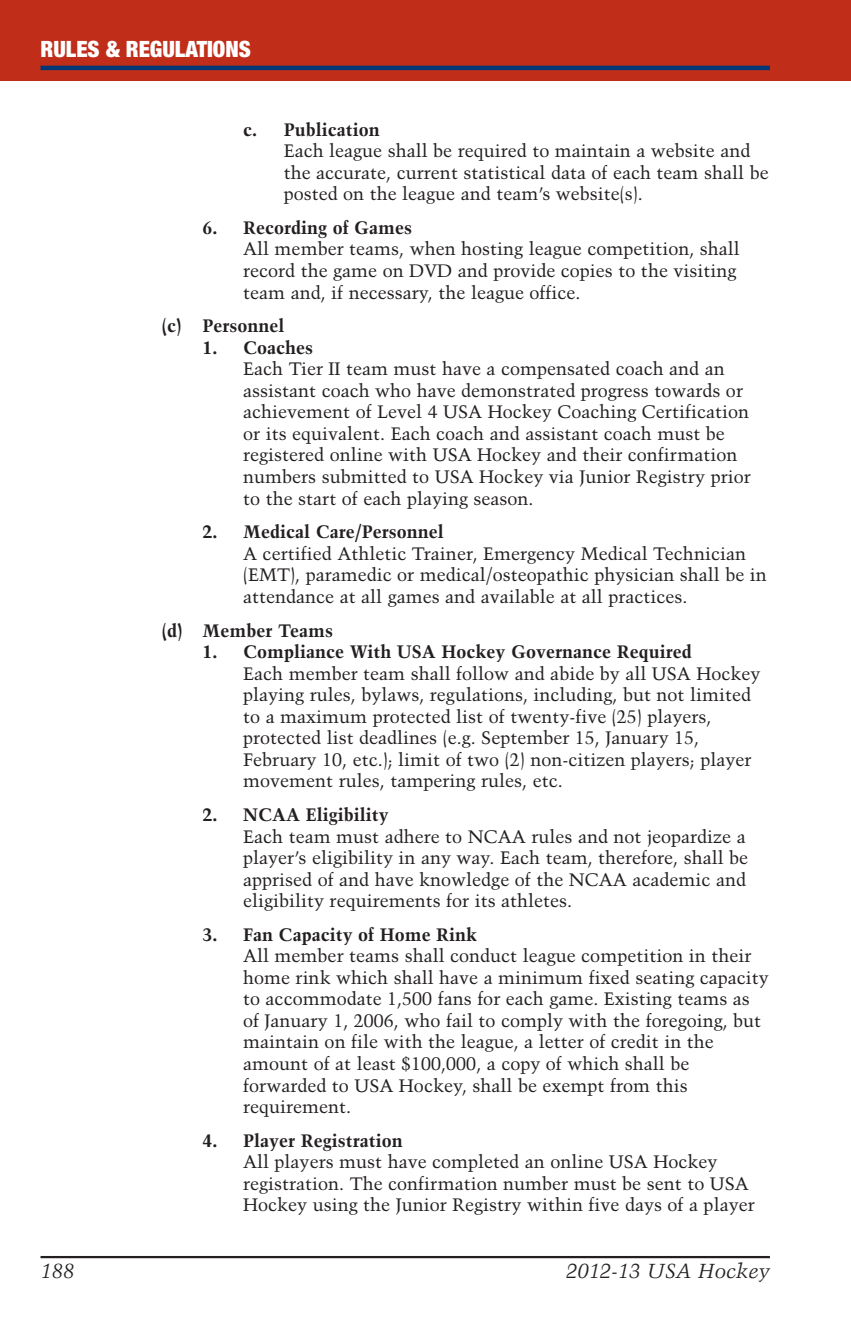
<style>
.page{position:relative;width:851px;height:1337px;background:#fff}
.page>*{position:absolute;margin:0;border:0;box-sizing:border-box;transform-origin:0 0}
.t1{font:900 condensed 22.5px "Helvetica Neue";color:#fff}
.t2{font:italic 20.25px "Trump Mediaeval";color:#231f20}
.t3{font:18px/21.6px "Trump Mediaeval";color:#231f20}
.t4{font:700 18px "Trump Mediaeval";color:#231f20}
</style>
<div class="page">
<hr style="left:850px;top:0;width:1px;height:81px;background:#c02d19">
<div style="left:0;top:0;width:850px;height:81px;background:#c02d19"></div>
<hr style="left:40px;top:66px;width:730px;height:4px;background:#013775">
<hr style="left:40px;top:1256px;width:730px;height:2px;background:#231f20">
<p class="t1" style="left:40px;top:40px;width:212px">RULES &amp; REGULATIONS</p>
<p class="t4" style="left:243px;top:119px;width:138px">c. Publication</p>
<p class="t3" style="left:284px;top:140px;width:486px">Each league shall be required to maintain a website and the accurate, current statistical data of each team shall be posted on the league and team’s website(s).</p>
<p class="t4" style="left:202px;top:217px;width:211px">6. Recording of Games</p>
<p class="t3" style="left:243px;top:238px;width:498px">All member teams, when hosting league competition, shall record the game on DVD and provide copies to the visiting team and, if necessary, the league office.</p>
<p class="t4" style="left:162px;top:315px;width:124px">(c) Personnel</p>
<p class="t4" style="left:202px;top:337px;width:112px">1. Coaches</p>
<p class="t3" style="left:243px;top:358px;width:509px">Each Tier II team must have a compensated coach and an assistant coach who have demonstrated progress towards or achievement of Level 4 USA Hockey Coaching Certification or its equivalent. Each coach and assistant coach must be registered online with USA Hockey and their confirmation numbers submitted to USA Hockey via Junior Registry prior to the start of each playing season.</p>
<p class="t4" style="left:202px;top:521px;width:243px">2. Medical Care/Personnel</p>
<p class="t3" style="left:243px;top:543px;width:525px">A certified Athletic Trainer, Emergency Medical Technician (EMT), paramedic or medical/osteopathic physician shall be in attendance at all games and available at all practices.</p>
<p class="t4" style="left:162px;top:620px;width:172px">(d) Member Teams</p>
<p class="t4" style="left:202px;top:641px;width:490px">1. Compliance With USA Hockey Governance Required</p>
<p class="t3" style="left:243px;top:662px;width:519px">Each member team shall follow and abide by all USA Hockey playing rules, bylaws, regulations, including, but not limited to a maximum protected list of twenty-five (25) players, protected list deadlines (e.g. September 15, January 15, February 10, etc.); limit of two (2) non-citizen players; player movement rules, tampering rules, etc.</p>
<p class="t4" style="left:202px;top:804px;width:187px">2. NCAA Eligibility</p>
<p class="t3" style="left:243px;top:825px;width:506px">Each team must adhere to NCAA rules and not jeopardize a player’s eligibility in any way. Each team, therefore, shall be apprised of and have knowledge of the NCAA academic and eligibility requirements for its athletes.</p>
<p class="t4" style="left:202px;top:924px;width:276px">3. Fan Capacity of Home Rink</p>
<p class="t3" style="left:243px;top:945px;width:527px">All member teams shall conduct league competition in their home rink which shall have a minimum fixed seating capacity to accommodate 1,500 fans for each game. Existing teams as of January 1, 2006, who fail to comply with the foregoing, but maintain on file with the league, a letter of credit in the amount of at least $100,000, a copy of which shall be forwarded to USA Hockey, shall be exempt from this requirement.</p>
<p class="t4" style="left:202px;top:1130px;width:201px">4. Player Registration</p>
<p class="t3" style="left:243px;top:1151px;width:513px">All players must have completed an online USA Hockey registration. The confirmation number must be sent to USA<br>Hockey using the Junior Registry within five days of a player</p>
<p class="t2" style="left:40px;top:1259px;width:35px">188</p>
<p class="t2" style="left:566px;top:1259px;width:205px">2012-13 USA Hockey</p>
</div>
